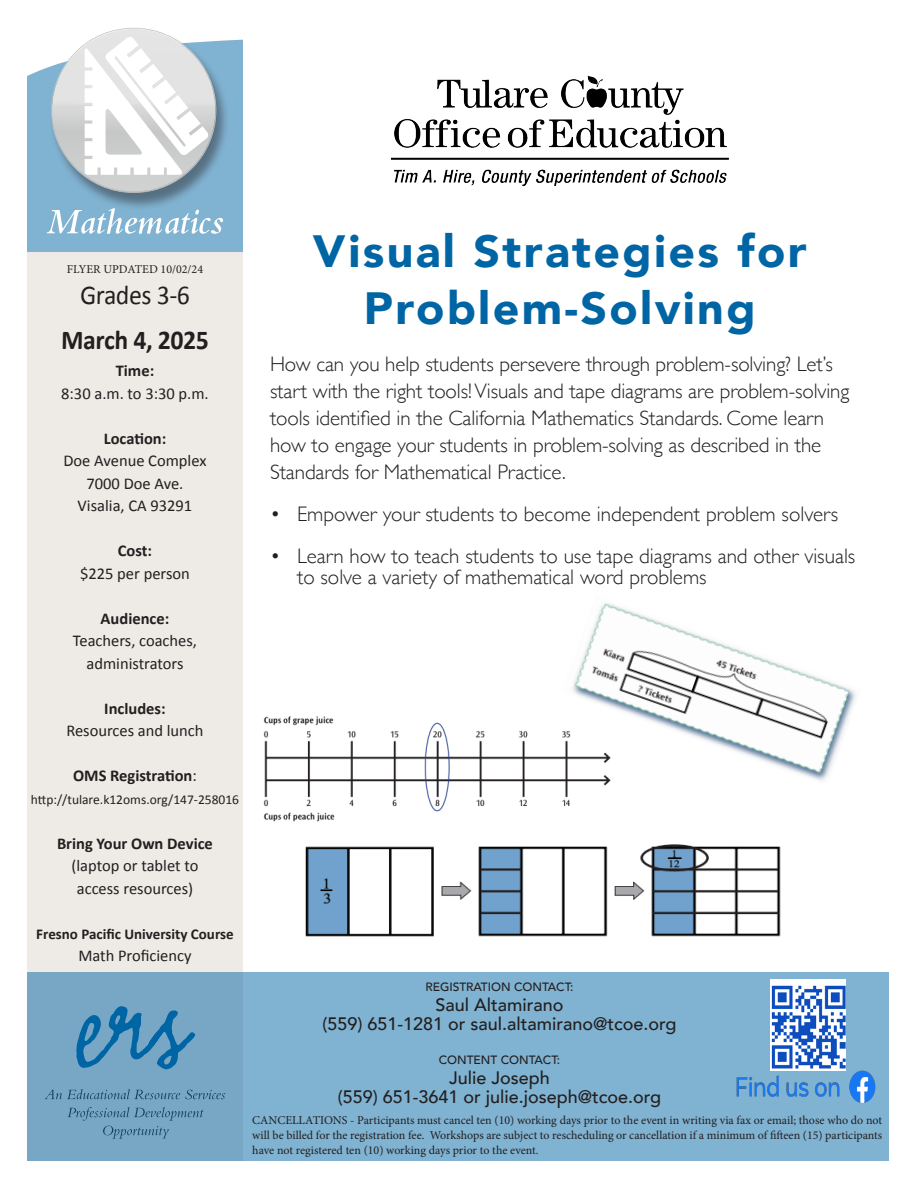
<style>
.page{position:relative;width:918px;height:1188px;background:#fff}
.page>*{position:absolute;margin:0;border:0;box-sizing:border-box;transform-origin:0 0}
.t1{font:900 45.15px/57px "Avenir";letter-spacing:.05em;color:#0065a4;text-align:center}
.t2{font:700 27.3px "Calibri";color:#231f20;scale:.93 1}
.t3{font:27.3px "Calibri";color:#231f20;scale:.93 1}
.t4{font:300 21px/27px "Gill Sans";letter-spacing:-.005em;color:#231f20}
.t5{font:500 18px "Avenir";color:#231f20}
.t6{font:16.5px "Calibri";color:#231f20}
.t7{font:700 16.5px "Calibri";color:#231f20}
.t8{font:700 15px "Calibri";color:#231f20}
.t9{font:13.5px "Calibri";color:#231f20}
.t10{font:12px/15px "Minion Pro";letter-spacing:-.005em;color:#231f20;text-align:justify}
.t11{font:500 12px "Avenir";color:#231f20}
.s1{font-weight:400}
</style>
<div class="page">
<div style="left:27px;top:252px;width:216px;height:909px;background:#eeeae6"></div>
<div style="left:27px;top:40px;width:216px;height:212px;background:#80b2d1"></div>
<div style="left:27px;top:972px;width:861px;height:189px;background:#80b2d1"></div>
<svg style="left:47px;top:208px;width:176px;height:26px"></svg>
<div style="left:49px;top:30px;width:181px;height:181px;background:#231f20;opacity:.45"></div>
<img style="left:48px;top:30px;width:173px;height:162px">
<svg style="left:49px;top:28px;width:167px;height:165px"></svg>
<svg style="left:76px;top:1006px;width:119px;height:63px"></svg>
<img style="left:391px;top:76px;width:337px;height:109px">
<img style="left:736px;top:1070px;width:139px;height:32px">
<img style="left:263px;top:716px;width:308px;height:106px">
<img style="left:562px;top:603px;width:294px;height:183px">
<img style="left:770px;top:979px;width:75px;height:91px">
<img style="left:305px;top:844px;width:476px;height:93px">
<p class="t10" style="left:67px;top:261px;width:138px">FLYER UPDATED 10/02/24</p>
<p class="t3" style="left:80px;top:276px;width:120px">Grades 3-6</p>
<p class="t2" style="left:61px;top:321px;width:161px">March 4, 2025</p>
<p class="t7" style="left:116px;top:359px;width:40px">Time:</p>
<p class="t6" style="left:61px;top:382px;width:149px">8:30 a.m. to 3:30 p.m.</p>
<p class="t7" style="left:104px;top:427px;width:64px">Location:</p>
<p class="t6" style="left:63px;top:449px;width:145px">Doe Avenue Complex</p>
<p class="t6" style="left:87px;top:472px;width:98px">7000 Doe Ave.</p>
<p class="t6" style="left:78px;top:494px;width:116px">Visalia, CA 93291</p>
<p class="t7" style="left:118px;top:539px;width:36px">Cost:</p>
<p class="t6" style="left:80px;top:562px;width:111px">$225 per person</p>
<p class="t7" style="left:101px;top:607px;width:70px">Audience:</p>
<p class="t6" style="left:73px;top:629px;width:126px">Teachers, coaches,</p>
<p class="t6" style="left:87px;top:652px;width:98px">administrators</p>
<p class="t7" style="left:104px;top:697px;width:63px">Includes:</p>
<p class="t6" style="left:66px;top:719px;width:139px">Resources and lunch</p>
<p class="t7" style="left:73px;top:764px;width:125px">OMS Registration<span class="s1">:</span></p>
<p class="t9" style="left:31px;top:790px;width:210px">http://tulare.k12oms.org/147-258016</p>
<p class="t7" style="left:57px;top:832px;width:157px">Bring Your Own Device</p>
<p class="t6" style="left:71px;top:854px;width:129px">(laptop or tablet to</p>
<p class="t6" style="left:77px;top:877px;width:118px">access resources)</p>
<p class="t8" style="left:36px;top:923px;width:199px">Fresno Pacific University Course</p>
<p class="t6" style="left:78px;top:944px;width:115px">Math Proficiency</p>
<p class="t1" style="left:313px;top:222px;width:495px">Visual Strategies for<br>Problem-Solving</p>
<p class="t4" style="left:270px;top:350px;width:581px">How can you help students persevere through problem-solving? Let’s start with the right tools! Visuals and tape diagrams are problem-solving tools identified in the California Mathematics Standards. Come learn how to engage your students in problem-solving as described in the Standards for Mathematical Practice.</p>
<p class="t4" style="left:270px;top:500px;width:570px">• Empower your students to become independent problem solvers</p>
<p class="t4" style="left:297px;top:545px;width:560px;line-height:21px;text-indent:-27px">• Learn how to teach students to use tape diagrams and other visuals to solve a variety of mathematical word problems</p>
<p class="t11" style="left:425px;top:977px;width:150px">REGISTRATION CONTACT:</p>
<p class="t5" style="left:435px;top:989px;width:130px">Saul Altamirano</p>
<p class="t5" style="left:322px;top:1008px;width:356px">(559) 651-1281 or saul.altamirano@tcoe.org</p>
<p class="t11" style="left:439px;top:1050px;width:123px">CONTENT CONTACT:</p>
<p class="t5" style="left:449px;top:1062px;width:102px">Julie Joseph</p>
<p class="t5" style="left:338px;top:1081px;width:325px">(559) 651-3641 or julie.joseph@tcoe.org</p>
<p class="t10" style="left:252px;top:1113px;width:632px">CANCELLATIONS - Participants must cancel ten (10) working days prior to the event in writing via fax or email; those who do not will be billed for the registration fee. Workshops are subject to rescheduling or cancellation if a minimum of fifteen (15) participants have not registered ten (10) working days prior to the event.</p>
</div>
